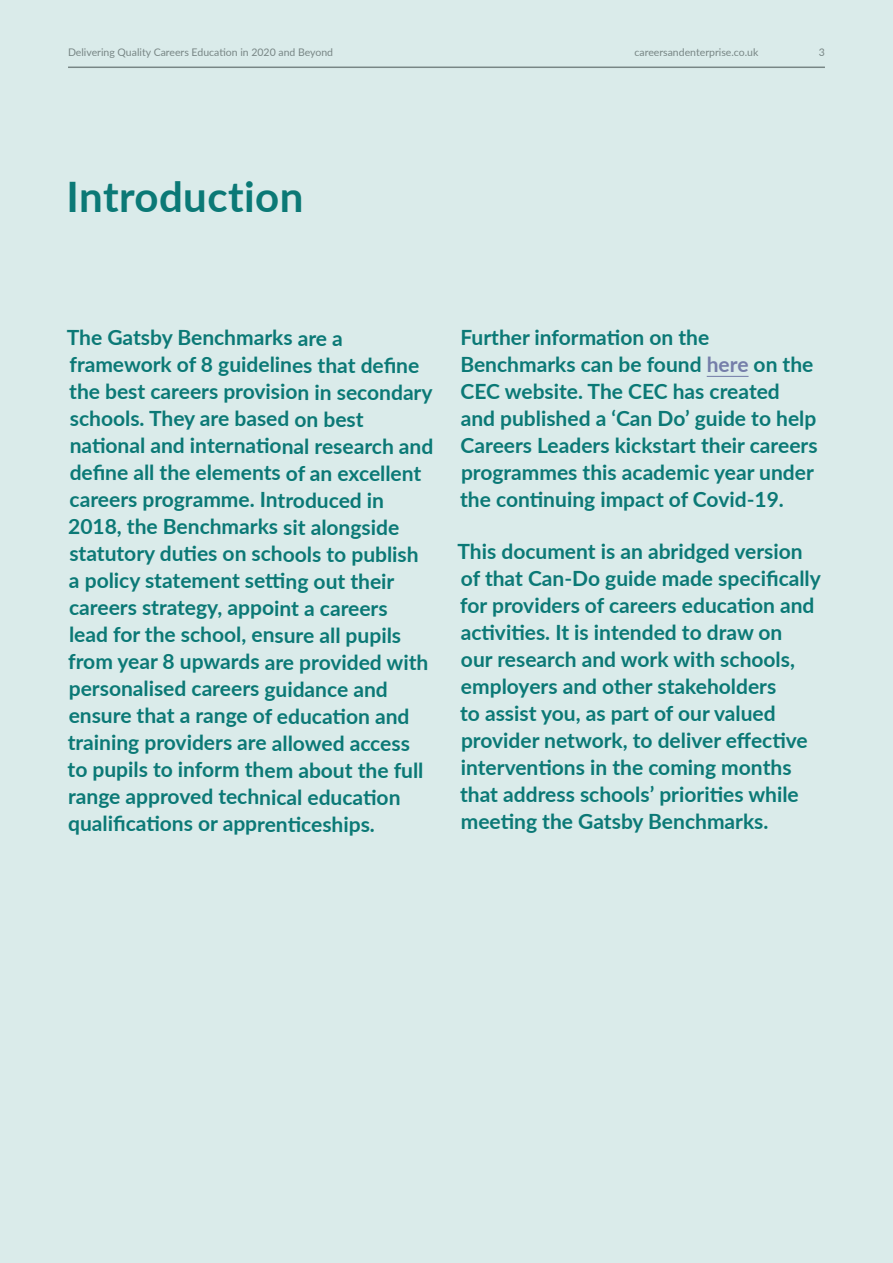
<style>
.page{position:relative;width:893px;height:1263px;background:#daebea}
.page>*{position:absolute;margin:0;border:0;box-sizing:border-box;transform-origin:0 0}
.t1{font:700 42px "Lato";letter-spacing:.01em;color:#0b7976}
.t2{font:700 21px/27px "Lato";letter-spacing:-.005em;color:#0b7976}
.t3{font:10.5px "Lato";color:#788685}
.s1{color:#757ea9}
</style>
<div class="page">
<hr style="left:707px;top:376px;width:41px;height:1px;background:#757ea9">
<hr style="left:68px;top:67px;width:757px;height:1px;background:#788685">
<p class="t3" style="left:68px;top:44px;width:267px">Delivering Quality Careers Education in 2020 and Beyond</p>
<p class="t3" style="left:634px;top:44px;width:125px">careersandenterprise.co.uk</p>
<p class="t3" style="left:819px;top:44px;width:8px">3</p>
<h1 class="t1" style="left:67px;top:166px;width:238px">Introduction</h1>
<p class="t2" style="left:67px;top:323px;width:368px">The Gatsby Benchmarks are a framework of 8 guidelines that define the best careers provision in secondary schools. They are based on best national and international research and define all the elements of an excellent careers programme. Introduced in 2018, the Benchmarks sit alongside statutory duties on schools to publish<br>a policy statement setting out their careers strategy, appoint a careers<br>lead for the school, ensure all pupils from year 8 upwards are provided with personalised careers guidance and ensure that a range of education and training providers are allowed access to pupils to inform them about the full range approved technical education qualifications or apprenticeships.</p>
<p class="t2" style="left:460px;top:322px;width:359px">Further information on the Benchmarks can be found <span class="s1">here</span> on the CEC website. The CEC has created and published a ‘Can Do’ guide to help Careers Leaders kickstart their careers programmes this academic year under the continuing impact of Covid-19.</p>
<p class="t2" style="left:457px;top:537px;width:365px">This document is an abridged version of that Can-Do guide made specifically for providers of careers education and activities. It is intended to draw on<br>our research and work with schools, employers and other stakeholders<br>to assist you, as part of our valued provider network, to deliver effective interventions in the coming months that address schools’ priorities while meeting the Gatsby Benchmarks.</p>
</div>
